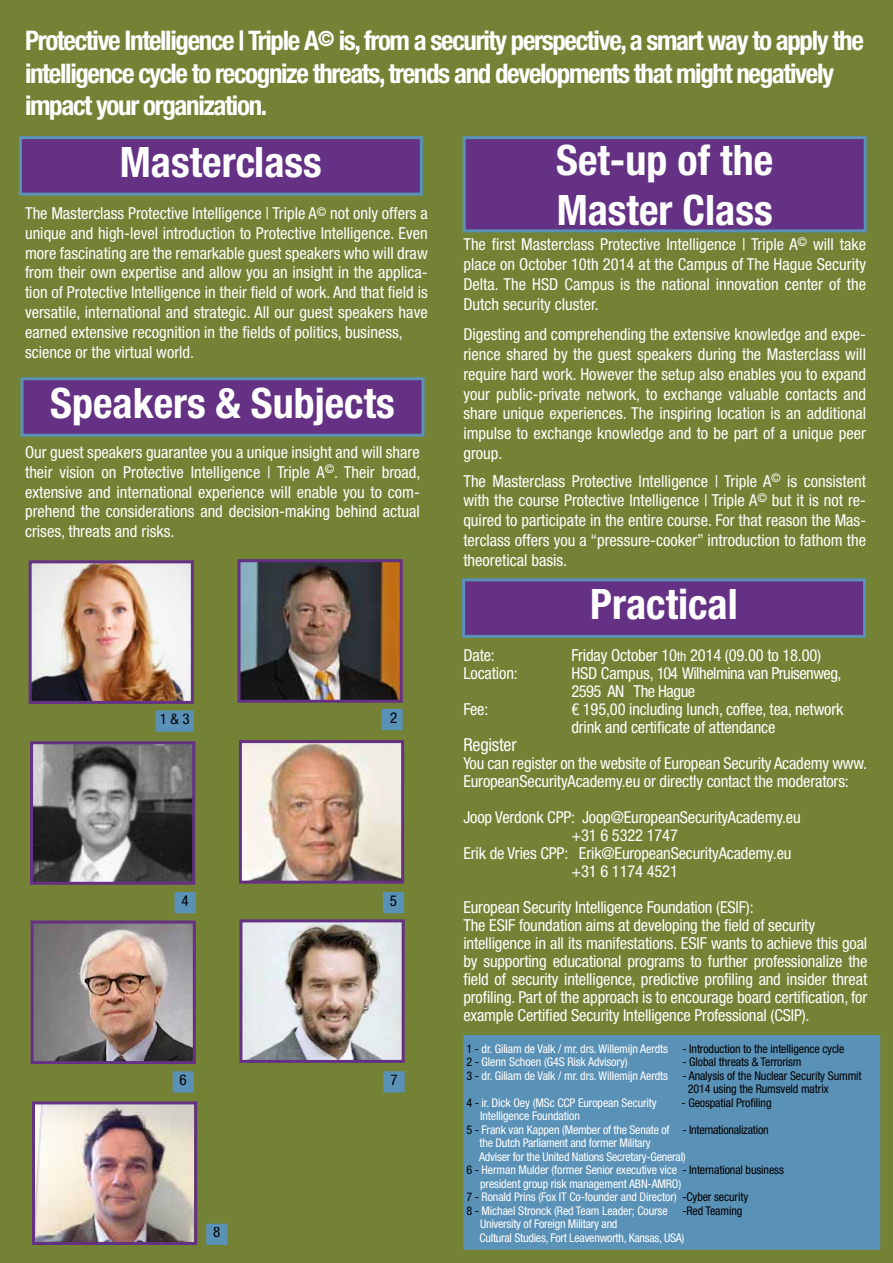
<style>
.page{position:relative;width:893px;height:1263px;background:#748235}
.page>*{position:absolute;margin:0;border:0;box-sizing:border-box;transform-origin:0 0}
.t1{font:700 condensed 42px/50.4px "Helvetica Neue LT Std";color:#fff}
.t2{font:700 condensed 27px/32.4px "Helvetica Neue LT Std";letter-spacing:-.05em;color:#fff}
.t3{font:condensed 18px "Helvetica Neue LT Std";letter-spacing:-.01em;color:#fff}
.t4{font:condensed 16.5px/19.8px "Helvetica Neue LT Std";letter-spacing:-.01em;color:#fff}
.t5{font:condensed 16.5px/18px "Helvetica Neue LT Std";letter-spacing:-.03em;color:#fff}
.t6{font:condensed 15px "Helvetica Neue LT Std";color:#000}
.t7{font:condensed 12px/13.5px "Helvetica Neue LT Std";letter-spacing:-.01em;color:#fff}
.t8{font:condensed 12px "Helvetica Neue LT Std";letter-spacing:-.01em;color:#000}
.s1{font-size:13.5px}
.s2{color:#000}
</style>
<div class="page">
<div style="left:20px;top:138px;width:401px;height:56px;background:#643184"></div>
<div style="left:19px;top:136px;width:404px;height:60px;border:3px solid #5a91b7"></div>
<div style="left:22px;top:379px;width:401px;height:56px;background:#643184"></div>
<div style="left:21px;top:377px;width:403px;height:60px;border:3px solid #5a91b7"></div>
<div style="left:464px;top:138px;width:401px;height:93px;background:#643184"></div>
<div style="left:463px;top:136px;width:404px;height:96px;border:3px solid #5a91b7"></div>
<div style="left:464px;top:580px;width:401px;height:56px;background:#643184"></div>
<div style="left:462px;top:578px;width:404px;height:60px;border:3px solid #5a91b7"></div>
<img style="left:241px;top:563px;width:158px;height:136px">
<div style="left:237px;top:559px;width:166px;height:144px;border:3px solid #643184"></div>
<img style="left:33px;top:564px;width:157px;height:136px">
<div style="left:29px;top:560px;width:165px;height:144px;border:3px solid #643184"></div>
<img style="left:243px;top:744px;width:157px;height:136px">
<div style="left:239px;top:740px;width:165px;height:144px;border:3px solid #643184"></div>
<img style="left:34px;top:745px;width:157px;height:136px">
<div style="left:30px;top:741px;width:165px;height:144px;border:3px solid #643184"></div>
<img style="left:243px;top:923px;width:158px;height:136px">
<div style="left:239px;top:919px;width:166px;height:144px;border:3px solid #643184"></div>
<img style="left:35px;top:924px;width:157px;height:136px">
<div style="left:31px;top:920px;width:165px;height:144px;border:3px solid #643184"></div>
<img style="left:36px;top:1105px;width:157px;height:136px">
<div style="left:32px;top:1101px;width:165px;height:144px;border:3px solid #643184"></div>
<div style="left:465px;top:1036px;width:414px;height:212px;background:#5a91b7"></div>
<div style="left:463px;top:1035px;width:417px;height:215px;border:3px solid #5a91b7"></div>
<div style="left:157px;top:712px;width:35px;height:18px;background:#5a91b7"></div>
<div style="left:156px;top:710px;width:38px;height:22px;border:3px solid #5a91b7"></div>
<div style="left:383px;top:710px;width:18px;height:19px;background:#5a91b7"></div>
<div style="left:381px;top:709px;width:22px;height:21px;border:3px solid #5a91b7"></div>
<div style="left:176px;top:893px;width:18px;height:19px;background:#5a91b7"></div>
<div style="left:175px;top:892px;width:21px;height:21px;border:3px solid #5a91b7"></div>
<div style="left:384px;top:893px;width:19px;height:19px;background:#5a91b7"></div>
<div style="left:383px;top:892px;width:21px;height:21px;border:3px solid #5a91b7"></div>
<div style="left:174px;top:1073px;width:18px;height:18px;background:#5a91b7"></div>
<div style="left:173px;top:1071px;width:21px;height:21px;border:3px solid #5a91b7"></div>
<div style="left:385px;top:1073px;width:18px;height:18px;background:#5a91b7"></div>
<div style="left:383px;top:1071px;width:22px;height:21px;border:3px solid #5a91b7"></div>
<div style="left:208px;top:1225px;width:18px;height:18px;background:#5a91b7"></div>
<div style="left:206px;top:1224px;width:21px;height:21px;border:3px solid #5a91b7"></div>
<h2 class="t2" style="left:25px;top:24px;width:840px">Protective Intelligence | Triple A<sup>©</sup> is, from a security perspective, a smart way to apply the intelligence cycle to recognize threats, trends and developments that might negatively impact your organization.</h2>
<h1 class="t1" style="left:120px;top:136px;width:203px">Masterclass</h1>
<p class="t4" style="left:25px;top:203px;width:404px">The Masterclass Protective Intelligence | Triple A<sup>©</sup> not only offers a unique and high-level introduction to Protective Intelligence. Even more fascinating are the remarkable guest speakers who will draw from their own expertise and allow you an insight in the applica&shy;tion of Protective Intelligence in their field of work. And that field is versatile, international and strategic. All our guest speakers have earned extensive recognition in the fields of politics, business, science or the virtual world.</p>
<h1 class="t1" style="left:50px;top:377px;width:346px">Speakers &amp; Subjects</h1>
<p class="t4" style="left:25px;top:442px;width:397px;text-align:justify">Our guest speakers guarantee you a unique insight and will share their vision on Protective Intelligence | Triple A<sup>©</sup>. Their broad, extensive and international experience will enable you to com&shy;prehend the considerations and decision-making behind actual crises, threats and risks.</p>
<p class="t6" style="left:160px;top:710px;width:31px">1 &amp; 3</p>
<p class="t6" style="left:390px;top:709px;width:9px">2</p>
<p class="t6" style="left:182px;top:892px;width:9px">4</p>
<p class="t6" style="left:390px;top:892px;width:9px">5</p>
<p class="t6" style="left:180px;top:1071px;width:9px">6</p>
<p class="t6" style="left:390px;top:1071px;width:9px">7</p>
<p class="t6" style="left:213px;top:1223px;width:9px">8</p>
<h1 class="t1" style="left:556px;top:134px;width:218px">Set-up of the<br>Master Class</h1>
<p class="t4" style="left:463px;top:234px;width:404px;text-align:justify">The first Masterclass Protective Intelligence | Triple A<sup>©</sup> will take place on October 10th 2014 at the Campus of The Hague Security Delta. The HSD Campus is the national innovation center of the Dutch security cluster.</p>
<p class="t4" style="left:463px;top:324px;width:404px;text-align:justify">Digesting and comprehending the extensive knowledge and expe&shy;rience shared by the guest speakers during the Masterclass will require hard work. However the setup also enables you to expand your public-private network, to exchange valuable contacts and share unique experiences. The inspiring location is an additional impulse to exchange knowledge and to be part of a unique peer group.</p>
<p class="t4" style="left:463px;top:471px;width:404px;text-align:justify">The Masterclass Protective Intelligence | Triple A<sup>©</sup> is consistent with the course Protective Intelligence | Triple A<sup>©</sup> but it is not re&shy;quired to participate in the entire course. For that reason the Mas&shy;terclass offers you a “pressure-cooker” introduction to fathom the theoretical basis.</p>
<h1 class="t1" style="left:590px;top:578px;width:149px">Practical</h1>
<p class="t4" style="left:463px;top:645px;width:33px">Date:</p>
<p class="t4" style="left:571px;top:645px;width:251px">Friday October 10<span class="s1">th</span> 2014 (09.00 to 18.00)</p>
<p class="t4" style="left:463px;top:663px;width:56px">Location:</p>
<p class="t5" style="left:571px;top:664px;width:272px">HSD Campus, 104 Wilhelmina van Pruisenweg,<br>2595 AN The Hague</p>
<p class="t4" style="left:463px;top:699px;width:27px">Fee:</p>
<p class="t4" style="left:571px;top:700px;width:274px;line-height:18px">€ 195,00 including lunch, coffee, tea, network drink and certificate of attendance</p>
<p class="t3" style="left:463px;top:734px;width:55px">Register</p>
<p class="t4" style="left:463px;top:754px;width:405px;line-height:18px">You can register on the website of European Security Academy www.<br>EuropeanSecurityAcademy.eu or directly contact the moderators:</p>
<p class="t4" style="left:463px;top:807px;width:339px">Joop Verdonk CPP: Joop@EuropeanSecurityAcademy.eu</p>
<p class="t4" style="left:571px;top:825px;width:108px">+31 6 5322 1747</p>
<p class="t4" style="left:463px;top:843px;width:330px">Erik de Vries CPP: Erik@EuropeanSecurityAcademy.eu</p>
<p class="t4" style="left:571px;top:861px;width:108px">+31 6 1174 4521</p>
<p class="t4" style="left:463px;top:898px;width:405px;line-height:18px">European Security Intelligence Foundation (ESIF):<br>The ESIF foundation aims at developing the field of security intelligence in all its manifestations. ESIF wants to achieve this goal by supporting educational programs to further professionalize the field of security intelligence, predictive profiling and insider threat profiling. Part of the approach is to encourage board certification, for example Certified Security Intelligence Professional (CSIP).</p>
<p class="t7" style="left:466px;top:1041px;width:380px"><span class="s2">1 -</span> dr. Giliam de Valk / mr. drs. Willemijn Aerdts <span class="s2">- Introduction to the intelligence cycle<br>2 -</span> Glenn Schoen (G4S Risk Advisory)</p>
<p class="t8" style="left:682px;top:1055px;width:121px">- Global threats &amp; Terrorism</p>
<p class="t7" style="left:466px;top:1068px;width:397px"><span class="s2">3 -</span> dr. Giliam de Valk / mr. drs. Willemijn Aerdts <span class="s2">- Analysis of the Nuclear Security Summit</span></p>
<p class="t8" style="left:688px;top:1082px;width:142px">2014 using the Rumsveld matrix</p>
<p class="t7" style="left:466px;top:1095px;width:192px"><span class="s2">4 -</span> ir. Dick Oey (MSc CCP European Security</p>
<p class="t8" style="left:681px;top:1095px;width:92px">- Geospatial Profiling</p>
<p class="t7" style="left:480px;top:1109px;width:101px">Intelligence Foundation</p>
<p class="t7" style="left:466px;top:1122px;width:304px"><span class="s2">5 -</span> Frank van Kappen (Member of the Senate of <span class="s2">- Internationalization</span></p>
<p class="t7" style="left:480px;top:1136px;width:173px">the Dutch Parliament and former Military</p>
<p class="t7" style="left:479px;top:1149px;width:208px">Adviser for the United Nations Secretary-General)</p>
<p class="t7" style="left:466px;top:1163px;width:319px"><span class="s2">6 -</span> Herman Mulder (former Senior executive vice <span class="s2">- International business</span></p>
<p class="t7" style="left:480px;top:1176px;width:203px">president group risk management ABN-AMRO)</p>
<p class="t7" style="left:466px;top:1190px;width:283px"><span class="s2">7 -</span> Ronald Prins (Fox IT Co-founder and Director) <span class="s2">-Cyber security</span></p>
<p class="t7" style="left:466px;top:1203px;width:277px"><span class="s2">8 -</span> Michael Stronck (Red Team Leader; Course <span class="s2">-Red Teaming</span></p>
<p class="t7" style="left:480px;top:1217px;width:139px">University of Foreign Military and</p>
<p class="t7" style="left:480px;top:1230px;width:206px">Cultural Studies, Fort Leavenworth, Kansas, USA)</p>
</div>
